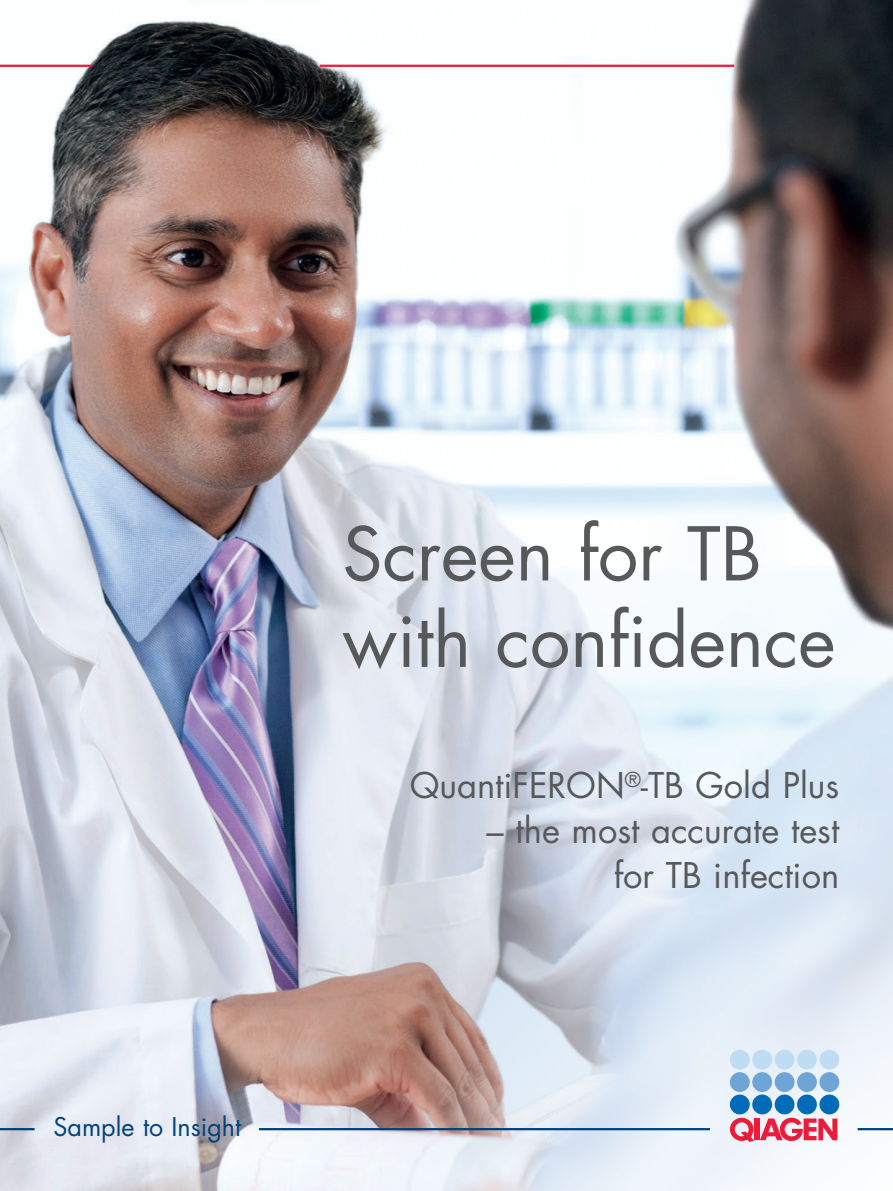
<style>
.page{position:relative;width:893px;height:1191px;background:#fff}
.page>*{position:absolute;margin:0;border:0;box-sizing:border-box;transform-origin:0 0}
.t1{font:72px/86.4px "Futura Std";color:#57585a}
.t2{font:34.5px/45px "Futura Std";color:#57585a;text-align:right}
.t3{font:25.05px "Futura Std";color:#004279}
</style>
<div class="page">
<img style="left:0;top:0;width:893px;height:1191px">
<svg style="left:221px;top:489px;width:672px;height:702px"></svg>
<hr style="left:0;top:65px;width:91px;height:2px;background:#ed1a3a">
<hr style="left:320px;top:65px;width:414px;height:2px;background:#ed1a3a">
<hr style="left:259px;top:1128px;width:451px;height:2px;background:#004279">
<div style="left:730px;top:1094px;width:20px;height:20px;background:#006cb7;border-radius:50%"></div>
<div style="left:752px;top:1094px;width:20px;height:20px;background:#006cb7;border-radius:50%"></div>
<div style="left:775px;top:1094px;width:19px;height:20px;background:#006cb7;border-radius:50%"></div>
<div style="left:797px;top:1094px;width:20px;height:20px;background:#006cb7;border-radius:50%"></div>
<div style="left:819px;top:1094px;width:20px;height:20px;background:#006cb7;border-radius:50%"></div>
<div style="left:730px;top:1072px;width:20px;height:20px;background:#6fa4d7;border-radius:50%"></div>
<div style="left:752px;top:1072px;width:20px;height:20px;background:#6fa4d7;border-radius:50%"></div>
<div style="left:775px;top:1072px;width:19px;height:20px;background:#6fa4d7;border-radius:50%"></div>
<div style="left:797px;top:1072px;width:20px;height:20px;background:#6fa4d7;border-radius:50%"></div>
<div style="left:819px;top:1072px;width:20px;height:20px;background:#6fa4d7;border-radius:50%"></div>
<div style="left:730px;top:1049px;width:20px;height:20px;background:#beddf3;border-radius:50%"></div>
<div style="left:752px;top:1049px;width:20px;height:20px;background:#beddf3;border-radius:50%"></div>
<div style="left:775px;top:1049px;width:19px;height:20px;background:#beddf3;border-radius:50%"></div>
<div style="left:797px;top:1049px;width:20px;height:20px;background:#beddf3;border-radius:50%"></div>
<div style="left:819px;top:1049px;width:20px;height:20px;background:#beddf3;border-radius:50%"></div>
<svg style="left:730px;top:1117px;width:24px;height:24px"></svg>
<div style="left:755px;top:1118px;width:5px;height:22px;background:#ed1a3a"></div>
<svg style="left:760px;top:1117px;width:77px;height:24px"></svg>
<hr style="left:858px;top:1128px;width:35px;height:2px;background:#004279">
<hr style="left:0;top:1128px;width:35px;height:2px;background:#004279">
<p class="t3" style="left:54px;top:1110px;width:189px">Sample to Insight</p>
<h1 class="t1" style="left:342px;top:511px;width:495px">Screen for TB with confidence</h1>
<p class="t2" style="left:410px;top:763px;width:431px">QuantiFERON<sup>®</sup>-TB Gold Plus</p>
<p class="t2" style="left:487px;top:808px;width:354px">– the most accurate test for TB infection</p>
</div>
